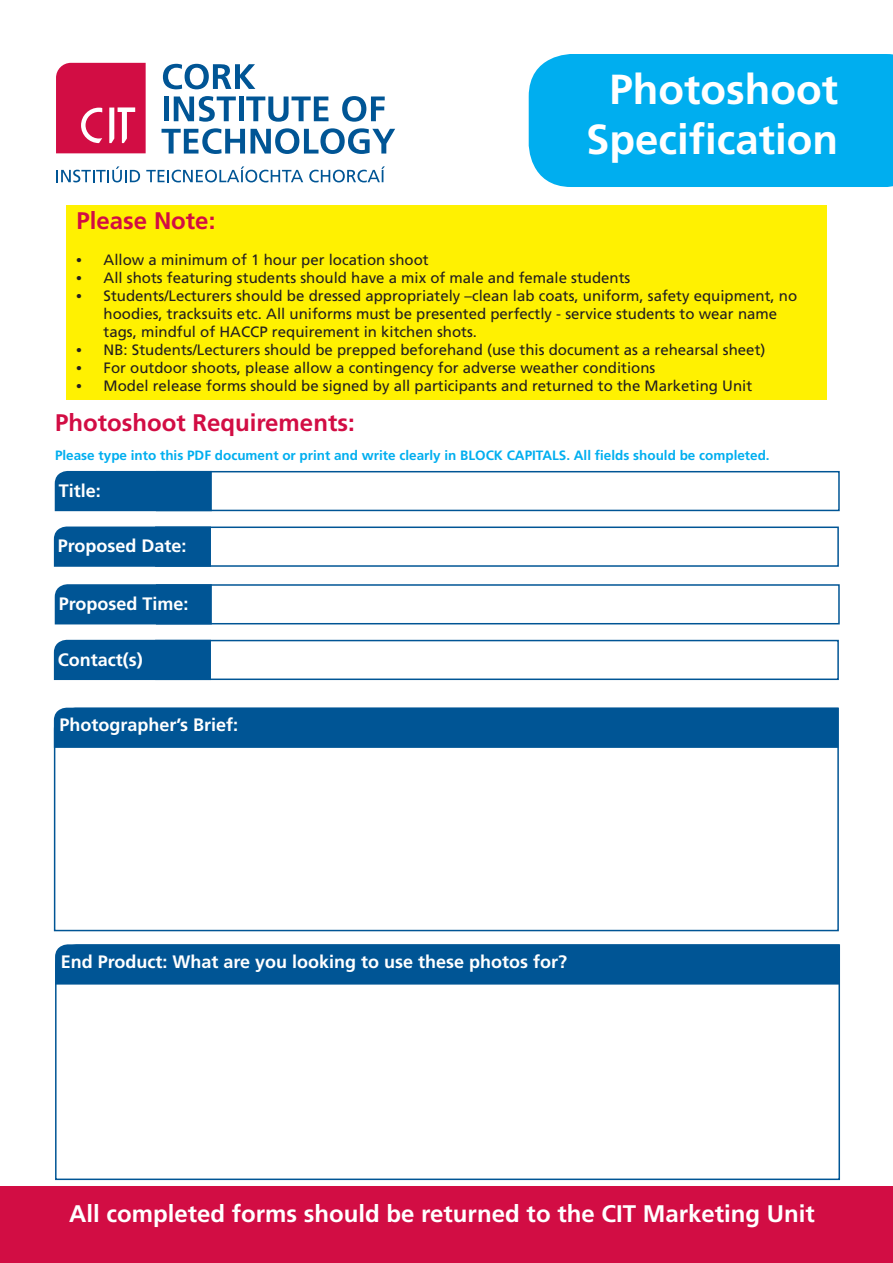
<style>
.page{position:relative;width:893px;height:1263px;background:#fff}
.page>*{position:absolute;margin:0;border:0;box-sizing:border-box;transform-origin:0 0}
.t1{font:700 42px/50.4px "Frutiger LT Std";color:#fff;text-align:center}
.t2{font:700 24px "Frutiger LT Std";color:#fff}
.t3{font:700 24px "Frutiger LT Std";color:#d20d44}
.t4{font:700 18px "Frutiger LT Std";color:#fff}
.t5{font:15px/18px "Frutiger LT Std";color:#231f20}
.t6{font:700 13.5px "Frutiger LT Std";color:#00aeef}
.s1{font-family:"Times"}
</style>
<div class="page">
<div style="left:66px;top:206px;width:761px;height:194px;background:#fff101"></div>
<svg style="left:56px;top:63px;width:90px;height:90px;background:#d52254"></svg>
<svg style="left:163px;top:64px;width:92px;height:25px"></svg>
<div style="left:164px;top:96px;width:5px;height:25px;background:#005595"></div>
<svg style="left:174px;top:96px;width:62px;height:26px"></svg>
<hr style="left:239px;top:96px;width:4px;height:25px;background:#005595">
<svg style="left:246px;top:96px;width:82px;height:26px"></svg>
<svg style="left:342px;top:96px;width:43px;height:26px"></svg>
<svg style="left:162px;top:128px;width:83px;height:26px"></svg>
<svg style="left:251px;top:128px;width:144px;height:26px"></svg>
<svg style="left:56px;top:166px;width:84px;height:16px"></svg>
<svg style="left:146px;top:166px;width:157px;height:16px"></svg>
<svg style="left:309px;top:166px;width:76px;height:16px"></svg>
<div style="left:529px;top:54px;width:364px;height:133px;background:#00aeef"></div>
<div style="left:55px;top:471px;width:157px;height:40px;background:#005595"></div>
<div style="left:156px;top:471px;width:684px;height:40px;border:2px solid #005595"></div>
<div style="left:54px;top:526px;width:157px;height:41px;background:#005595"></div>
<div style="left:155px;top:526px;width:684px;height:41px;border:2px solid #005595"></div>
<div style="left:55px;top:584px;width:157px;height:40px;background:#005595"></div>
<div style="left:156px;top:584px;width:684px;height:40px;border:2px solid #005595"></div>
<div style="left:54px;top:640px;width:157px;height:40px;background:#005595"></div>
<div style="left:155px;top:640px;width:684px;height:40px;border:2px solid #005595"></div>
<svg style="left:53px;top:707px;width:786px;height:225px"></svg>
<div style="left:54px;top:708px;width:784px;height:40px;background:#005595"></div>
<svg style="left:55px;top:944px;width:785px;height:237px"></svg>
<div style="left:55px;top:944px;width:784px;height:40px;background:#005595"></div>
<div style="left:0;top:1186px;width:893px;height:77px;background:#d20d44"></div>
<h1 class="t1" style="left:586px;top:64px;width:254px">Photoshoot<br>Specification</h1>
<h2 class="t3" style="left:77px;top:207px;width:140px">Please Note:</h2>
<p class="t5" style="left:77px;top:251px;width:354px"><span class="s1">•</span> Allow a minimum of 1 hour per location shoot</p>
<p class="t5" style="left:77px;top:269px;width:555px"><span class="s1">•</span> All shots featuring students should have a mix of male and female students</p>
<p class="t5" style="left:104px;top:287px;width:695px;text-indent:-27px"><span class="s1">•</span> Students/Lecturers should be dressed appropriately –clean lab coats, uniform, safety equipment, no hoodies, tracksuits etc. All uniforms must be presented perfectly - service students to wear name tags, mindful of HACCP requirement in kitchen shots.</p>
<p class="t5" style="left:77px;top:341px;width:690px"><span class="s1">•</span> NB: Students/Lecturers should be prepped beforehand (use this document as a rehearsal sheet)</p>
<p class="t5" style="left:77px;top:359px;width:580px"><span class="s1">•</span> For outdoor shoots, please allow a contingency for adverse weather conditions</p>
<p class="t5" style="left:77px;top:377px;width:677px"><span class="s1">•</span> Model release forms should be signed by all participants and returned to the Marketing Unit</p>
<h2 class="t3" style="left:55px;top:409px;width:301px">Photoshoot Requirements:</h2>
<p class="t6" style="left:55px;top:447px;width:716px">Please type into this PDF document or print and write clearly in BLOCK CAPITALS. All fields should be completed.</p>
<p class="t4" style="left:59px;top:480px;width:44px">Title:</p>
<p class="t4" style="left:58px;top:535px;width:130px">Proposed Date:</p>
<p class="t4" style="left:59px;top:593px;width:131px">Proposed Time:</p>
<p class="t4" style="left:58px;top:649px;width:86px">Contact(s)</p>
<p class="t4" style="left:60px;top:715px;width:180px">Photographer’s Brief:</p>
<p class="t4" style="left:61px;top:951px;width:508px">End Product: What are you looking to use these photos for?</p>
<h2 class="t2" style="left:69px;top:1200px;width:747px">All completed forms should be returned to the CIT Marketing Unit</h2>
</div>
